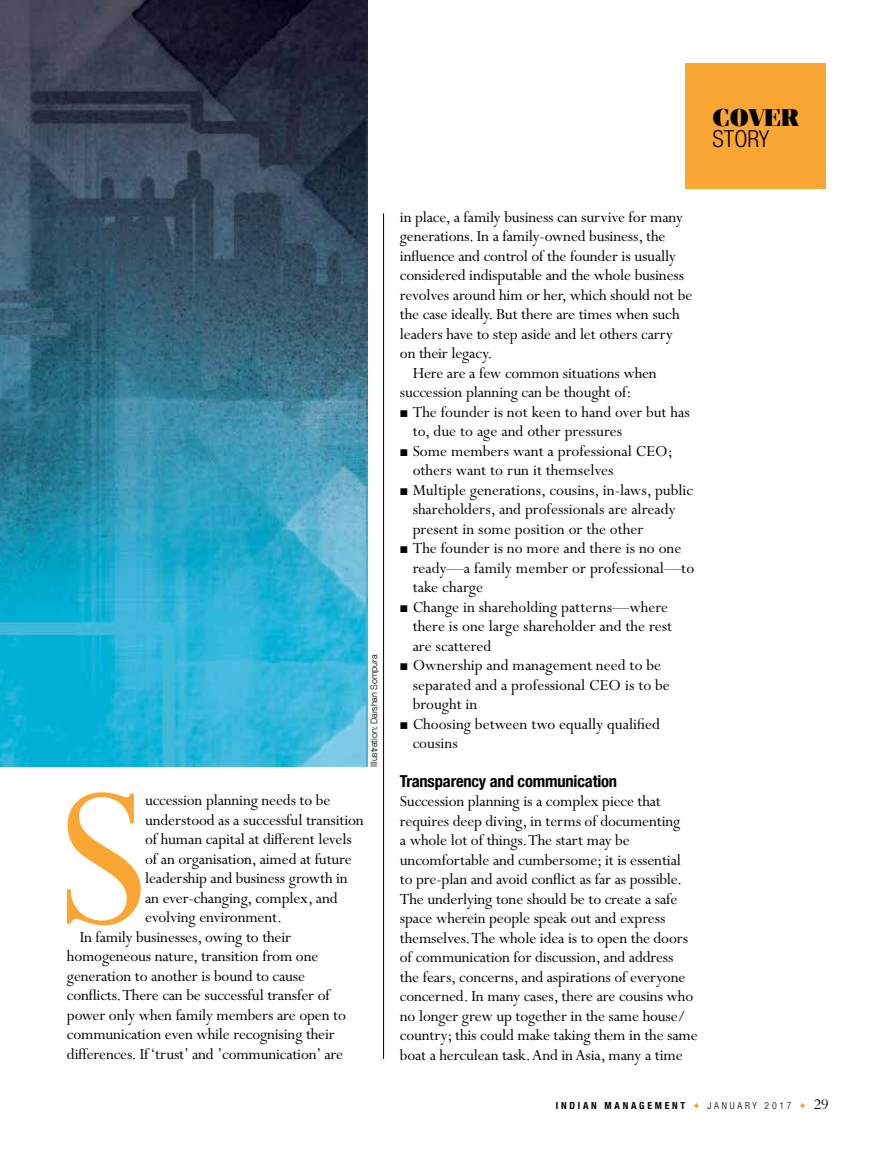
<style>
.page{position:relative;width:893px;height:1161px;background:#fff}
.page>*{position:absolute;margin:0;border:0;box-sizing:border-box;transform-origin:0 0}
.t1{font:221.4px "Perpetua Std";color:#faa634}
.t2{font:900 24.6px "Fenice LT";color:#000}
.t3{font:300 condensed 23.55px "Helvetica Neue LT Com";color:#000}
.t4{font:17.25px/19.5px "Perpetua Std";letter-spacing:-.01em;color:#000}
.t5{font:700 condensed 16.5px "Helvetica Neue LT Com";letter-spacing:-.01em;color:#000}
.t6{font:14.25px "Bergamo Std";color:#000}
.t7{font:700 condensed 9.75px "Helvetica Neue LT Com";letter-spacing:.28em;color:#000}
.t8{font:300 condensed 9.75px "Helvetica Neue LT Com";letter-spacing:.28em;color:#000}
.t9{font:300 9px "Helvetica Neue LT Com";letter-spacing:-.01em;color:#000}
</style>
<div class="page">
<svg style="left:693px;top:1102px;width:7px;height:7px"></svg>
<svg style="left:799px;top:1102px;width:7px;height:7px"></svg>
<img style="left:0;top:0;width:367px;height:767px">
<div style="left:686px;top:64px;width:140px;height:125px;background:#faa634"></div>
<hr style="left:383px;top:213px;width:1px;height:846px;background:#000">
<h2 class="t2" style="left:713px;top:102px;width:88px">COVER</h2>
<h3 class="t3" style="left:713px;top:125px;width:47px">STORY</h3>
<p class="t9" style="left:368px;top:767px;width:114px;rotate:-90deg">IIlustration: Darshan Sompura</p>
<h1 class="t1" style="left:55px;top:744px;width:94px">S</h1>
<p class="t4" style="left:145px;top:791px;width:187px">uccession planning needs to be</p>
<p class="t4" style="left:145px;top:811px;width:220px">understood as a successful transition</p>
<p class="t4" style="left:145px;top:830px;width:208px">of human capital at different levels</p>
<p class="t4" style="left:145px;top:850px;width:208px">of an organisation, aimed at future</p>
<p class="t4" style="left:145px;top:869px;width:204px">leadership and business growth in</p>
<p class="t4" style="left:145px;top:889px;width:194px">an ever-changing, complex, and</p>
<p class="t4" style="left:145px;top:908px;width:138px">evolving environment.</p>
<p class="t4" style="left:80px;top:928px;width:213px">In family businesses, owing to their</p>
<p class="t4" style="left:67px;top:947px;width:253px">homogeneous nature, transition from one</p>
<p class="t4" style="left:67px;top:967px;width:240px">generation to another is bound to cause</p>
<p class="t4" style="left:67px;top:986px;width:264px">conflicts. There can be successful transfer of</p>
<p class="t4" style="left:67px;top:1006px;width:280px">power only when family members are open to</p>
<p class="t4" style="left:67px;top:1025px;width:269px">communication even while recognising their</p>
<p class="t4" style="left:67px;top:1044px;width:278px">differences. If ‘trust’ and ’communication’ are</p>
<p class="t4" style="left:400px;top:208px;width:285px">in place, a family business can survive for many</p>
<p class="t4" style="left:400px;top:227px;width:267px">generations. In a family-owned business, the</p>
<p class="t4" style="left:400px;top:247px;width:277px">influence and control of the founder is usually</p>
<p class="t4" style="left:400px;top:266px;width:286px">considered indisputable and the whole business</p>
<p class="t4" style="left:400px;top:286px;width:294px">revolves around him or her, which should not be</p>
<p class="t4" style="left:400px;top:305px;width:281px">the case ideally. But there are times when such</p>
<p class="t4" style="left:400px;top:325px;width:275px">leaders have to step aside and let others carry</p>
<p class="t4" style="left:400px;top:344px;width:94px">on their legacy.</p>
<p class="t4" style="left:413px;top:363px;width:246px">Here are a few common situations when</p>
<p class="t4" style="left:400px;top:383px;width:233px">succession planning can be thought of:</p>
<p class="t4" style="left:413px;top:403px;width:279px">The founder is not keen to hand over but has</p>
<p class="t4" style="left:413px;top:422px;width:211px">to, due to age and other pressures</p>
<p class="t4" style="left:413px;top:442px;width:262px">Some members want a professional CEO;</p>
<p class="t4" style="left:413px;top:461px;width:203px">others want to run it themselves</p>
<p class="t4" style="left:413px;top:481px;width:282px">Multiple generations, cousins, in-laws, public</p>
<p class="t4" style="left:413px;top:500px;width:264px">shareholders, and professionals are already</p>
<p class="t4" style="left:413px;top:520px;width:232px">present in some position or the other</p>
<p class="t4" style="left:413px;top:539px;width:270px">The founder is no more and there is no one</p>
<p class="t4" style="left:413px;top:559px;width:283px">ready—a family member or professional—to</p>
<p class="t4" style="left:413px;top:578px;width:72px">take charge</p>
<p class="t4" style="left:413px;top:598px;width:257px">Change in shareholding patterns—where</p>
<p class="t4" style="left:413px;top:617px;width:261px">there is one large shareholder and the rest</p>
<p class="t4" style="left:413px;top:637px;width:80px">are scattered</p>
<p class="t4" style="left:413px;top:656px;width:250px">Ownership and management need to be</p>
<p class="t4" style="left:413px;top:676px;width:259px">separated and a professional CEO is to be</p>
<p class="t4" style="left:413px;top:695px;width:66px">brought in</p>
<p class="t4" style="left:413px;top:715px;width:249px">Choosing between two equally qualified</p>
<p class="t4" style="left:413px;top:734px;width:47px">cousins</p>
<p class="t5" style="left:400px;top:771px;width:219px">Transparency and communication</p>
<p class="t4" style="left:400px;top:792px;width:299px">Succession planning is a complex piece that requires deep diving, in terms of documenting<br>a whole lot of things. The start may be uncomfortable and cumbersome; it is essential to pre-plan and avoid conflict as far as possible.<br>The underlying tone should be to create a safe space wherein people speak out and express themselves. The whole idea is to open the doors of communication for discussion, and address<br>the fears, concerns, and aspirations of everyone concerned. In many cases, there are cousins who no longer grew up together in the same house/ country; this could make taking them in the same boat a herculean task. And in Asia, many a time</p>
<p class="t7" style="left:556px;top:1100px;width:131px">INDIAN MANAGEMENT</p>
<p class="t8" style="left:707px;top:1100px;width:85px">JANUARY 2017</p>
<p class="t6" style="left:814px;top:1096px;width:16px">29</p>
</div>
